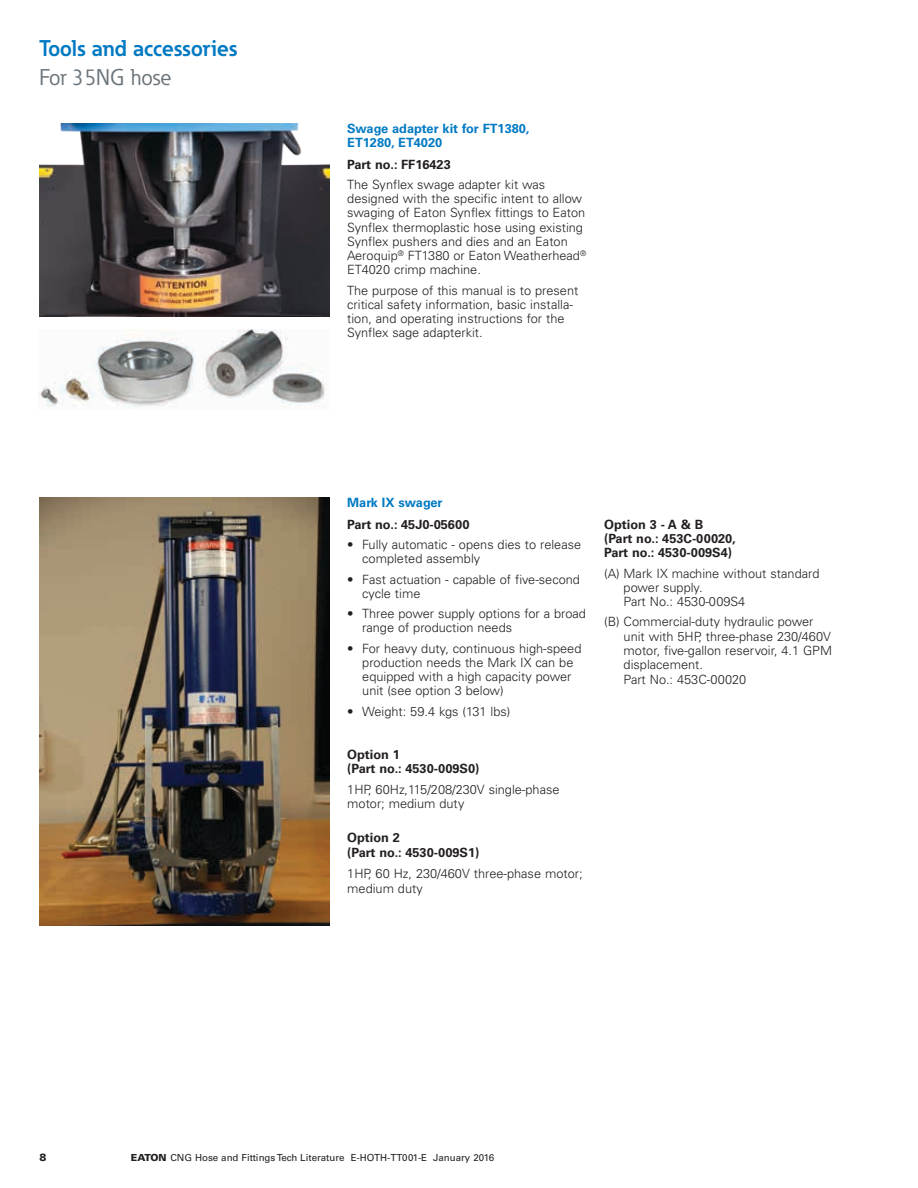
<style>
.page{position:relative;width:918px;height:1188px;background:#fff}
.page>*{position:absolute;margin:0;border:0;box-sizing:border-box;transform-origin:0 0}
.t1{font:700 22.5px "Eaton";color:#007ac3}
.t2{font:22.5px "Eaton";letter-spacing:-.01em;color:#6a747b}
.t3{font:300 12.75px/14.2px "Univers LT Std";color:#231f20}
.t4{font:700 12.75px/14.2px "Univers LT Std";color:#231f20}
.t5{font:700 12.75px/14.2px "Univers LT Std";color:#007ac3}
.t6{font:900 10.5px "Univers LT Std";color:#231f20}
.t7{font:9.75px "Univers LT Std";color:#231f20}
.s1{font-weight:900}
</style>
<div class="page">
<img style="left:39px;top:498px;width:290px;height:427px">
<img style="left:39px;top:123px;width:290px;height:194px">
<img style="left:39px;top:329px;width:286px;height:78px">
<h1 class="t1" style="left:39px;top:34px;width:200px">Tools and accessories</h1>
<h1 class="t2" style="left:39px;top:63px;width:134px">For 35NG hose</h1>
<p class="t5" style="left:347px;top:121px;width:184px">Swage adapter kit for FT1380,<br>ET1280, ET4020</p>
<p class="t4" style="left:347px;top:157px;width:105px">Part no.: FF16423</p>
<p class="t3" style="left:347px;top:177px;width:240px">The Synflex swage adapter kit was designed with the specific intent to allow swaging of Eaton Synflex fittings to Eaton Synflex thermoplastic hose using existing Synflex pushers and dies and an Eaton Aeroquip<sup>®</sup> FT1380 or Eaton Weatherhead<sup>® </sup>ET4020 crimp machine.</p>
<p class="t3" style="left:347px;top:283px;width:233px">The purpose of this manual is to present critical safety information, basic installa&shy;tion, and operating instructions for the Synflex sage adapterkit.</p>
<p class="t5" style="left:347px;top:496px;width:97px">Mark IX swager</p>
<p class="t4" style="left:347px;top:517px;width:124px">Part no.: 45J0-05600</p>
<p class="t3" style="left:362px;top:538px;width:220px;text-indent:-15px">• Fully automatic - opens dies to release completed assembly</p>
<p class="t3" style="left:362px;top:572px;width:219px;text-indent:-15px">• Fast actuation - capable of five-second cycle time</p>
<p class="t3" style="left:362px;top:607px;width:225px;text-indent:-15px">• Three power supply options for a broad range of production needs</p>
<p class="t3" style="left:362px;top:641px;width:221px;text-indent:-15px">• For heavy duty, continuous high-speed production needs the Mark IX can be equipped with a high capacity power unit (see option 3 below)</p>
<p class="t3" style="left:347px;top:704px;width:165px">• Weight: 59.4 kgs (131 lbs)</p>
<p class="t4" style="left:347px;top:748px;width:134px">Option 1<br>(Part no.: 4530-009S0)</p>
<p class="t3" style="left:347px;top:782px;width:214px">1HP, 60Hz,115/208/230V single-phase motor; medium duty</p>
<p class="t4" style="left:347px;top:831px;width:134px">Option 2<br>(Part no.: 4530-009S1)</p>
<p class="t3" style="left:347px;top:867px;width:237px">1HP, 60 Hz, 230/460V three-phase motor; medium duty</p>
<p class="t4" style="left:604px;top:517px;width:133px">Option 3 - A &amp; B<br>(Part no.: 453C-00020,<br>Part no.: 4530-009S4)</p>
<p class="t3" style="left:624px;top:566px;width:197px;text-indent:-19px">(A) Mark IX machine without standard power supply.<br>Part No.: 4530-009S4</p>
<p class="t3" style="left:624px;top:615px;width:210px;text-indent:-19px">(B) Commercial-duty hydraulic power unit with 5HP, three-phase 230/460V motor, five-gallon reservoir, 4.1 GPM displacement.<br>Part No.: 453C-00020</p>
<p class="t6" style="left:39px;top:1151px;width:9px">8</p>
<p class="t7" style="left:131px;top:1151px;width:365px"><span class="s1">EATON</span> CNG Hose and Fittings Tech Literature E-HOTH-TT001-E January 2016</p>
</div>
